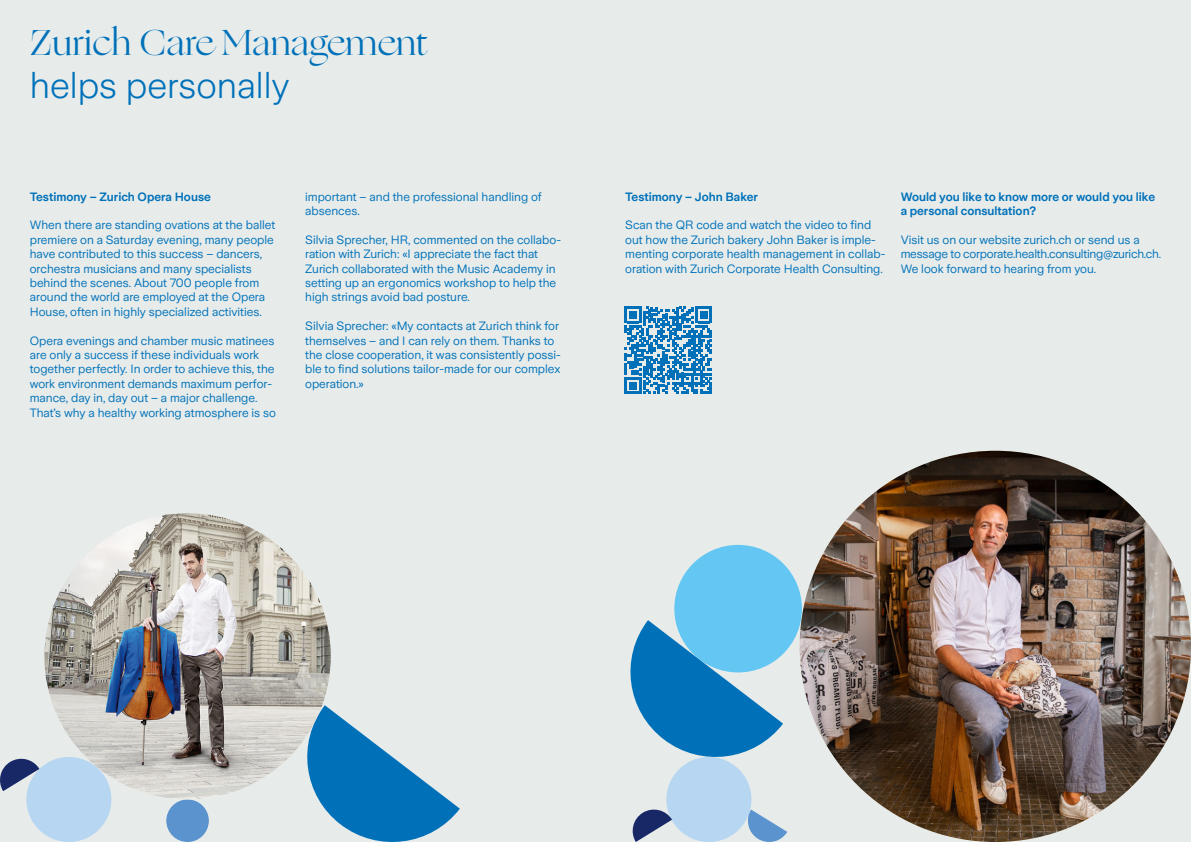
<style>
.page{position:relative;width:1191px;height:842px;background:#fff}
.page>*{position:absolute;margin:0;border:0;box-sizing:border-box;transform-origin:0 0}
.t1{font:36px "Ogg";color:#0071b9}
.t2{font:300 36px "Zurich Sans";color:#0071b9}
.t3{font:12px/14.4px "Zurich Sans";color:#0071b9}
.t4{font:600 12px/14.4px "Zurich Sans";color:#0071b9}
</style>
<div class="page">
<div style="left:0;top:0;width:604px;height:842px;background:#e7eceb"></div>
<div style="left:587px;top:0;width:604px;height:842px;background:#e7eceb"></div>
<div style="left:166px;top:799px;width:43px;height:43px;background:#5a93ce;border-radius:50%"></div>
<div style="left:674px;top:545px;width:128px;height:127px;background:#64c7f3;border-radius:50%"></div>
<svg style="left:630px;top:620px;width:153px;height:148px"></svg>
<svg style="left:296px;top:705px;width:164px;height:137px"></svg>
<div style="left:666px;top:757px;width:85px;height:85px;background:#b7d6f2;border-radius:50%"></div>
<div style="left:26px;top:757px;width:85px;height:85px;background:#b7d6f2;border-radius:50%"></div>
<svg style="left:0;top:758px;width:39px;height:33px"></svg>
<svg style="left:745px;top:809px;width:42px;height:33px"></svg>
<svg style="left:632px;top:808px;width:40px;height:34px"></svg>
<img style="left:44px;top:513px;width:287px;height:286px;border-radius:143px">
<img style="left:799px;top:451px;width:392px;height:391px;border-radius:196px">
<svg style="left:624px;top:307px;width:88px;height:87px"></svg>
<h1 class="t1" style="left:30px;top:19px;width:400px">Zurich Care Management</h1>
<h1 class="t2" style="left:30px;top:66px;width:261px">helps personally</h1>
<p class="t4" style="left:30px;top:189px;width:183px">Testimony – Zurich Opera House</p>
<p class="t3" style="left:30px;top:218px;width:247px">When there are standing ovations at the ballet premiere on a Saturday evening, many people have contributed to this success – dancers, orchestra musicians and many specialists behind the scenes. About 700 people from around the world are employed at the Opera House, often in highly specialized activities.</p>
<p class="t3" style="left:30px;top:333px;width:248px">Opera evenings and chamber music matinees are only a success if these individuals work together perfectly. In order to achieve this, the work environment demands maximum perfor&shy;mance, day in, day out – a major challenge.<br>That’s why a healthy working atmosphere is so</p>
<p class="t3" style="left:305px;top:189px;width:238px">important – and the professional handling of absences.</p>
<p class="t3" style="left:305px;top:233px;width:257px">Silvia Sprecher, HR, commented on the collabo&shy;ration with Zurich: «I appreciate the fact that Zurich collaborated with the Music Academy in setting up an ergonomics workshop to help the high strings avoid bad posture.</p>
<p class="t3" style="left:305px;top:319px;width:257px">Silvia Sprecher: «My contacts at Zurich think for themselves – and I can rely on them. Thanks to the close cooperation, it was consistently possi&shy;ble to find solutions tailor-made for our complex operation.»</p>
<p class="t4" style="left:625px;top:189px;width:134px">Testimony – John Baker</p>
<p class="t3" style="left:625px;top:218px;width:262px">Scan the QR code and watch the video to find out how the Zurich bakery John Baker is imple&shy;menting corporate health management in collab&shy;oration with Zurich Corporate Health Consulting.</p>
<p class="t4" style="left:900px;top:189px;width:256px">Would you like to know more or would you like a personal consultation?</p>
<p class="t3" style="left:900px;top:233px;width:262px">Visit us on our website zurich.ch or send us a message to corporate.health.consulting@zurich.ch.<br>We look forward to hearing from you.</p>
</div>
